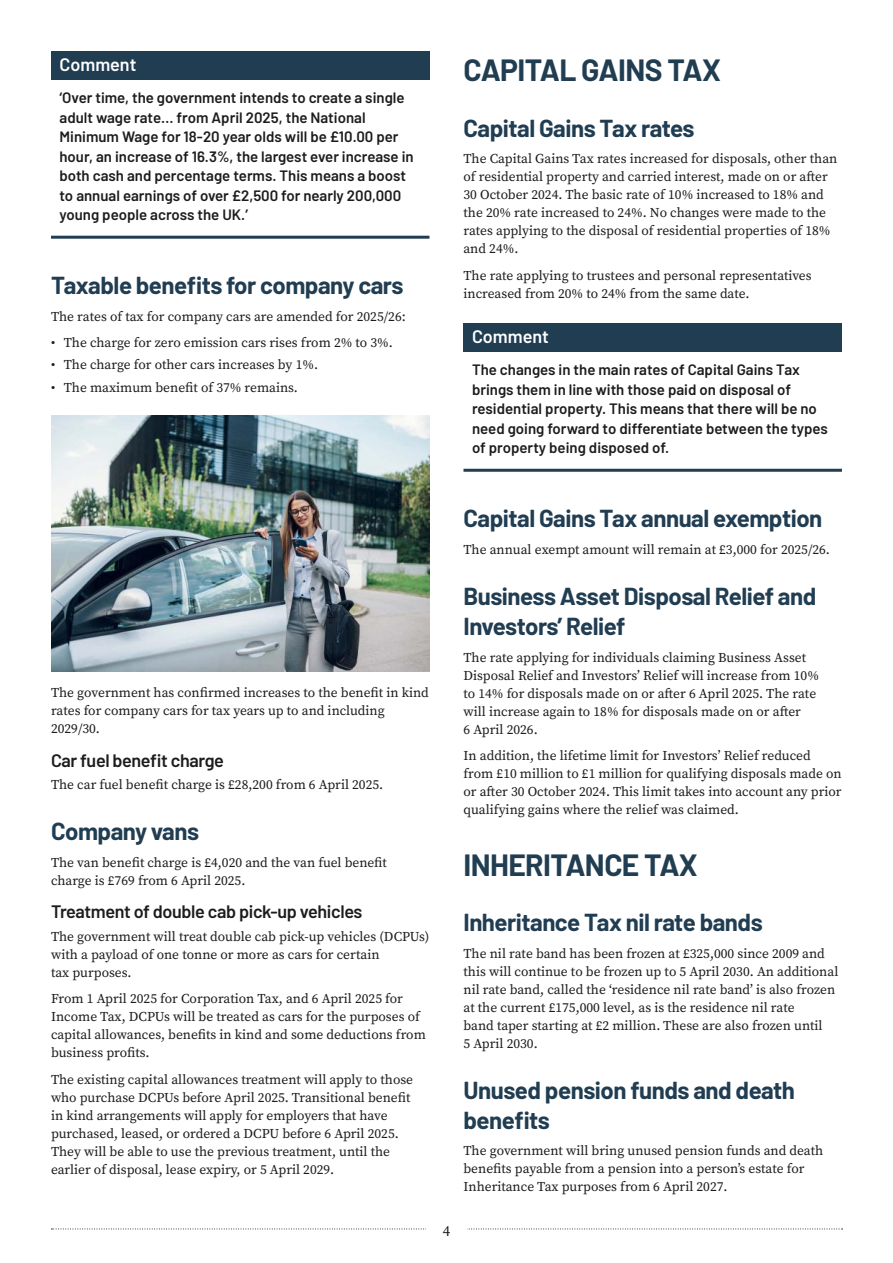
<style>
.page{position:relative;width:893px;height:1263px;background:#fff}
.page>*{position:absolute;margin:0;border:0;box-sizing:border-box;transform-origin:0 0}
.t1{font:700 30px "Barlow";letter-spacing:-.02em;color:#213d52}
.t2{font:700 24px/30px "Barlow";letter-spacing:-.02em;color:#213d52}
.t3{font:600 18px "Barlow";letter-spacing:-.02em;color:#1c1c1b}
.t4{font:600 18px "Barlow";color:#fff}
.t5{font:600 15px/19.5px "Barlow";color:#1c1c1b}
.t6{font:15px "Source Serif Pro";color:#1c1c1b}
.t7{font:13.5px/18px "Source Serif Pro";color:#1c1c1b}
</style>
<div class="page">
<svg style="left:51px;top:1228px;width:792px;height:1px"></svg>
<div style="left:426px;top:1208px;width:41px;height:42px;background:#fff"></div>
<div style="left:51px;top:51px;width:378px;height:29px;background:#213d52"></div>
<hr style="left:51px;top:236px;width:378px;height:3px;background:#213d52">
<img style="left:51px;top:415px;width:378px;height:256px">
<div style="left:463px;top:323px;width:379px;height:29px;background:#213d52"></div>
<hr style="left:463px;top:469px;width:379px;height:3px;background:#213d52">
<h3 class="t4" style="left:60px;top:51px;width:78px">Comment</h3>
<p class="t5" style="left:60px;top:87px;width:356px">‘Over time, the government intends to create a single adult wage rate… from April 2025, the National Minimum Wage for 18-20 year olds will be £10.00 per hour, an increase of 16.3%, the largest ever increase in both cash and percentage terms. This means a boost to annual earnings of over £2,500 for nearly 200,000 young people across the UK.’</p>
<h2 class="t2" style="left:51px;top:269px;width:354px">Taxable benefits for company cars</h2>
<p class="t7" style="left:51px;top:307px;width:356px">The rates of tax for company cars are amended for 2025/26:</p>
<p class="t7" style="left:51px;top:334px;width:343px">• The charge for zero emission cars rises from 2% to 3%.</p>
<p class="t7" style="left:51px;top:356px;width:269px">• The charge for other cars increases by 1%.</p>
<p class="t7" style="left:51px;top:378px;width:248px">• The maximum benefit of 37% remains.</p>
<h1 class="t1" style="left:463px;top:48px;width:259px">CAPITAL GAINS TAX</h1>
<h2 class="t2" style="left:463px;top:111px;width:233px">Capital Gains Tax rates</h2>
<p class="t7" style="left:463px;top:150px;width:375px">The Capital Gains Tax rates increased for disposals, other than of residential property and carried interest, made on or after 30 October 2024. The basic rate of 10% increased to 18% and the 20% rate increased to 24%. No changes were made to the rates applying to the disposal of residential properties of 18% and 24%.</p>
<p class="t7" style="left:463px;top:266px;width:350px">The rate applying to trustees and personal representatives increased from 20% to 24% from the same date.</p>
<h3 class="t4" style="left:472px;top:323px;width:78px">Comment</h3>
<p class="t5" style="left:472px;top:359px;width:357px">The changes in the main rates of Capital Gains Tax brings them in line with those paid on disposal of residential property. This means that there will be no need going forward to differentiate between the types of property being disposed of.</p>
<p class="t7" style="left:51px;top:683px;width:379px">The government has confirmed increases to the benefit in kind rates for company cars for tax years up to and including<br>2029/30.</p>
<h3 class="t3" style="left:51px;top:747px;width:174px">Car fuel benefit charge</h3>
<p class="t7" style="left:51px;top:775px;width:334px">The car fuel benefit charge is £28,200 from 6 April 2025.</p>
<h2 class="t2" style="left:51px;top:814px;width:150px">Company vans</h2>
<p class="t7" style="left:51px;top:853px;width:337px">The van benefit charge is £4,020 and the van fuel benefit charge is £769 from 6 April 2025.</p>
<h3 class="t3" style="left:51px;top:899px;width:313px">Treatment of double cab pick-up vehicles</h3>
<p class="t7" style="left:51px;top:927px;width:380px">The government will treat double cab pick-up vehicles (DCPUs) with a payload of one tonne or more as cars for certain<br>tax purposes.</p>
<p class="t7" style="left:51px;top:989px;width:376px">From 1 April 2025 for Corporation Tax, and 6 April 2025 for Income Tax, DCPUs will be treated as cars for the purposes of capital allowances, benefits in kind and some deductions from business profits.</p>
<p class="t7" style="left:51px;top:1070px;width:364px">The existing capital allowances treatment will apply to those who purchase DCPUs before April 2025. Transitional benefit in kind arrangements will apply for employers that have purchased, leased, or ordered a DCPU before 6 April 2025.<br>They will be able to use the previous treatment, until the earlier of disposal, lease expiry, or 5 April 2029.</p>
<p class="t6" style="left:443px;top:1221px;width:9px">4</p>
<h2 class="t2" style="left:463px;top:502px;width:360px">Capital Gains Tax annual exemption</h2>
<p class="t7" style="left:463px;top:540px;width:368px">The annual exempt amount will remain at £3,000 for 2025/26.</p>
<h2 class="t2" style="left:463px;top:579px;width:354px">Business Asset Disposal Relief and<br>Investors’ Relief</h2>
<p class="t7" style="left:463px;top:648px;width:357px">The rate applying for individuals claiming Business Asset Disposal Relief and Investors’ Relief will increase from 10% to 14% for disposals made on or after 6 April 2025. The rate will increase again to 18% for disposals made on or after<br>6 April 2026.</p>
<p class="t7" style="left:463px;top:746px;width:380px">In addition, the lifetime limit for Investors’ Relief reduced from £10 million to £1 million for qualifying disposals made on or after 30 October 2024. This limit takes into account any prior qualifying gains where the relief was claimed.</p>
<h1 class="t1" style="left:463px;top:842px;width:236px">INHERITANCE TAX</h1>
<h2 class="t2" style="left:463px;top:906px;width:301px">Inheritance Tax nil rate bands</h2>
<p class="t7" style="left:463px;top:944px;width:376px">The nil rate band has been frozen at £325,000 since 2009 and this will continue to be frozen up to 5 April 2030. An additional nil rate band, called the ‘residence nil rate band’ is also frozen at the current £175,000 level, as is the residence nil rate<br>band taper starting at £2 million. These are also frozen until<br>5 April 2030.</p>
<h2 class="t2" style="left:463px;top:1073px;width:333px">Unused pension funds and death benefits</h2>
<p class="t7" style="left:463px;top:1142px;width:361px">The government will bring unused pension funds and death benefits payable from a pension into a person’s estate for<br>Inheritance Tax purposes from 6 April 2027.</p>
</div>
